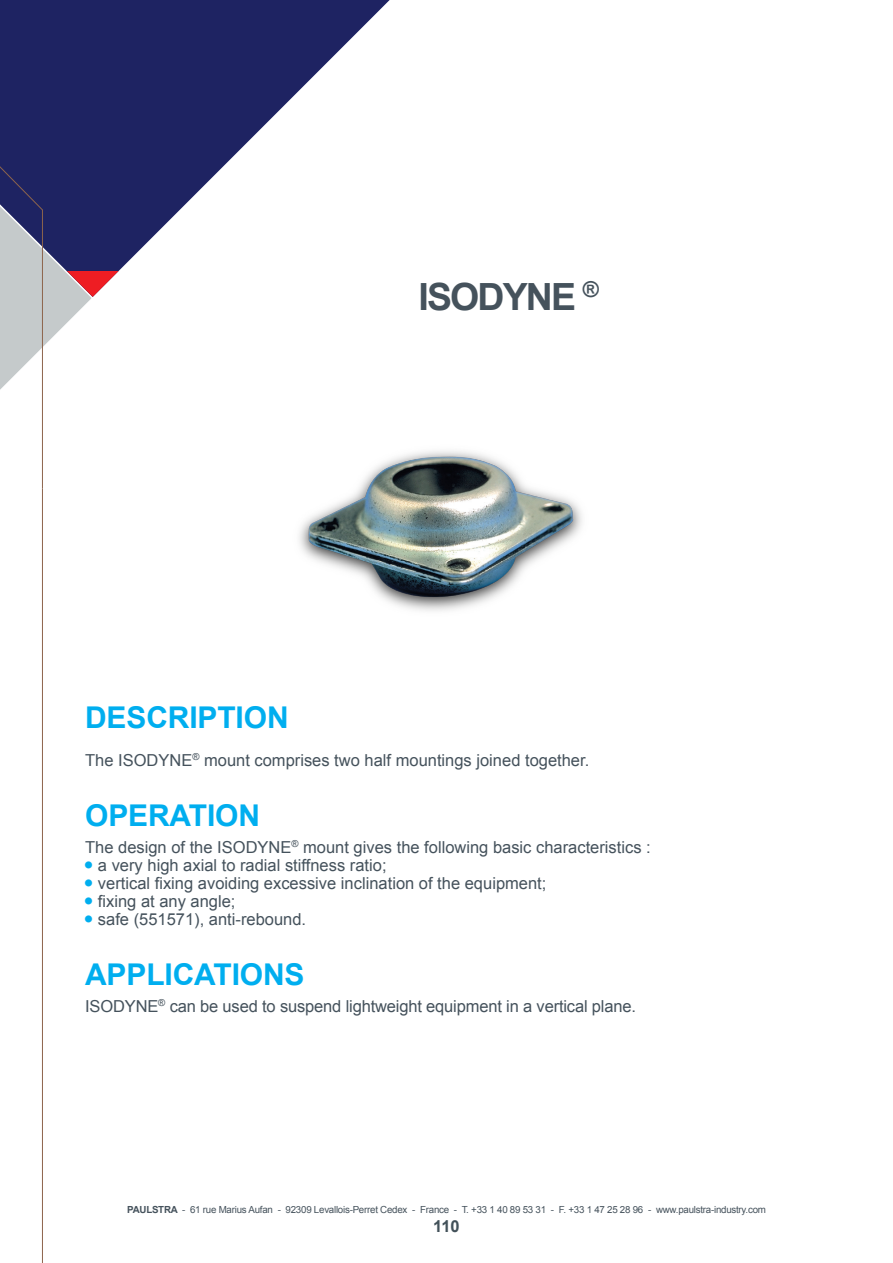
<style>
.page{position:relative;width:893px;height:1263px;background:#fff}
.page>*{position:absolute;margin:0;border:0;box-sizing:border-box;transform-origin:0 0}
.t1{font:700 37.5px "Arial";letter-spacing:-.05em;color:#45525c}
.t2{font:700 30px "Arial";letter-spacing:-.005em;color:#00aeef}
.t3{font:16.5px "Arial";color:#45525c}
.t4{font:700 16.5px "Arial";color:#425159}
.t5{font:9.75px "Arial";letter-spacing:-.025em;color:#45525c}
.s1{font-weight:700}
</style>
<div class="page">
<img style="left:299px;top:451px;width:283px;height:160px">
<svg style="left:0;top:0;width:390px;height:271px;fill:#1e2362"></svg>
<div style="left:0;top:31px;width:95px;height:111px;background:#1e2362"></div>
<svg style="left:0;top:142px;width:119px;height:346px"></svg>
<hr style="left:42px;top:488px;width:1px;height:775px;background:#8d644c">
<h1 class="t1" style="left:418px;top:271px;width:182px">ISODYNE <sup>®</sup></h1>
<h2 class="t2" style="left:85px;top:697px;width:205px">DESCRIPTION</h2>
<p class="t3" style="left:85px;top:749px;width:506px">The ISODYNE<sup>®</sup> mount comprises two half mountings joined together.</p>
<h2 class="t2" style="left:85px;top:795px;width:176px">OPERATION</h2>
<p class="t3" style="left:85px;top:836px;width:567px">The design of the ISODYNE<sup>®</sup> mount gives the following basic characteristics :</p>
<p class="t3" style="left:85px;top:854px;width:303px"><sup>■</sup> a very high axial to radial stiffness ratio;</p>
<p class="t3" style="left:85px;top:872px;width:463px"><sup>■</sup> vertical fixing avoiding excessive inclination of the equipment;</p>
<p class="t3" style="left:85px;top:890px;width:152px"><sup>■</sup> fixing at any angle;</p>
<p class="t3" style="left:85px;top:908px;width:223px"><sup>■</sup> safe (551571), anti-rebound.</p>
<h2 class="t2" style="left:85px;top:954px;width:221px">APPLICATIONS</h2>
<p class="t3" style="left:85px;top:995px;width:552px">ISODYNE<sup>®</sup> can be used to suspend lightweight equipment in a vertical plane.</p>
<p class="t5" style="left:127px;top:1203px;width:640px"><span class="s1">PAULSTRA</span> - 61 rue Marius Aufan - 92309 Levallois-Perret Cedex - France - T. +33 1 40 89 53 31 - F. +33 1 47 25 28 96 - www.paulstra-industry.com</p>
<p class="t4" style="left:433px;top:1215px;width:28px">110</p>
</div>
